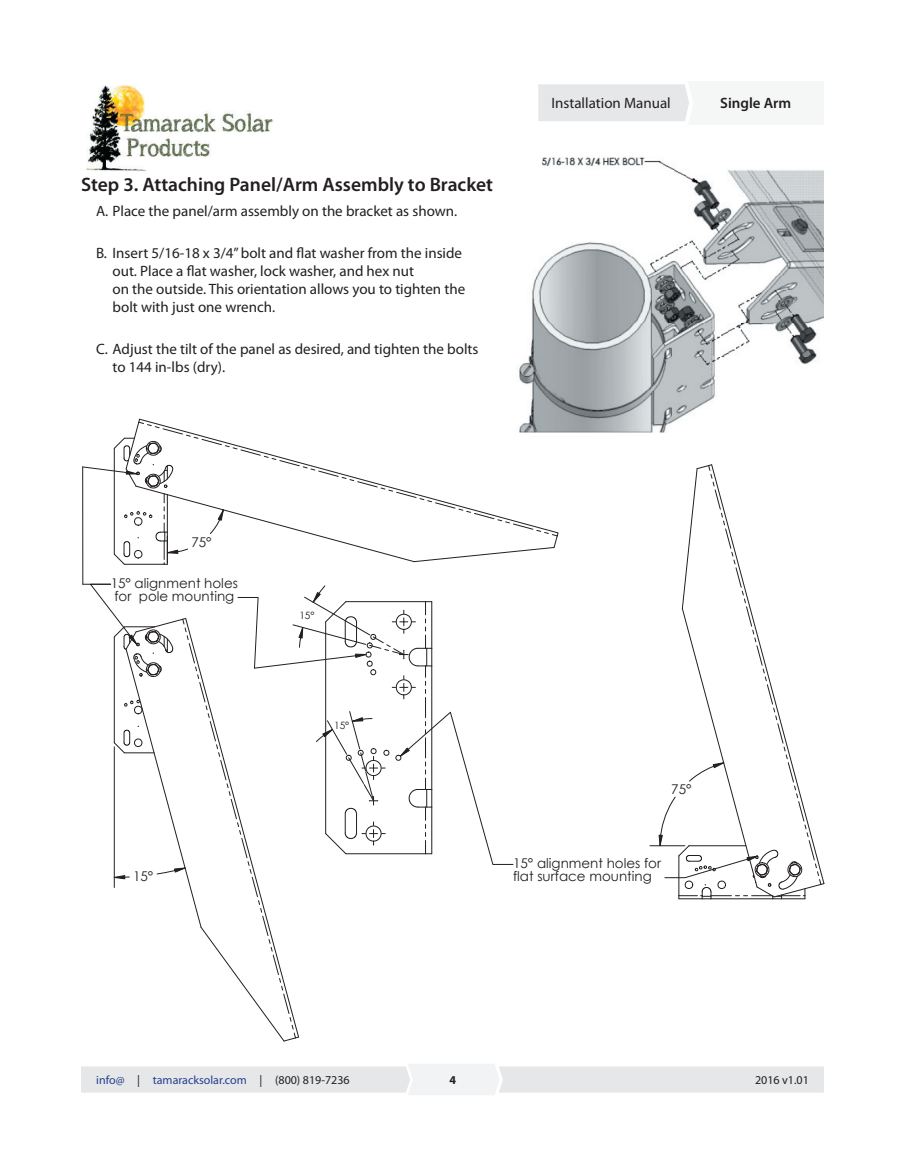
<style>
.page{position:relative;width:905px;height:1175px;background:#fff}
.page>*{position:absolute;margin:0;border:0;box-sizing:border-box;transform-origin:0 0}
.t1{font:600 19.5px "Myriad Pro";color:#231f20}
.t2{font:15px/18px "Myriad Pro";color:#231f20}
.t3{font:600 15px "Myriad Pro";color:#231f20}
.t4{font:13.5px/13.2px "Century Gothic";color:#231f20}
.t5{font:12px "Myriad Pro";color:#253f8e}
.t6{font:12px "Myriad Pro";color:#231f20}
.t7{font:700 12px "Myriad Pro";color:#231f20}
.t8{font:10.05px "Century Gothic";color:#231f20}
.s1{color:#231f20}
</style>
<div class="page">
<svg style="left:81px;top:1064px;width:742px;height:31px"></svg>
<div style="left:538px;top:84px;width:151px;height:37px;background:#e6e7e9"></div>
<img style="left:519px;top:157px;width:305px;height:275px">
<hr style="left:650px;top:845px;width:35px;height:1px;background:#231f20">
<hr style="left:82px;top:467px;width:1px;height:117px;background:#231f20">
<svg style="left:658px;top:464px;width:166px;height:435px"></svg>
<svg style="left:82px;top:418px;width:476px;height:147px"></svg>
<svg style="left:83px;top:583px;width:430px;height:459px"></svg>
<img style="left:86px;top:85px;width:187px;height:86px">
<h1 class="t1" style="left:81px;top:172px;width:413px">Step 3. Attaching Panel/Arm Assembly to Bracket</h1>
<p class="t2" style="left:96px;top:201px;width:363px">A. Place the panel/arm assembly on the bracket as shown.</p>
<p class="t2" style="left:112px;top:244px;width:354px;text-indent:-16px">B. Insert 5/16-18 x 3/4” bolt and flat washer from the inside out. Place a flat washer, lock washer, and hex nut<br>on the outside. This orientation allows you to tighten the bolt with just one wrench.</p>
<p class="t2" style="left:112px;top:339px;width:367px;text-indent:-16px">C. Adjust the tilt of the panel as desired, and tighten the bolts to 144 in-lbs (dry).</p>
<p class="t2" style="left:551px;top:94px;width:121px">Installation Manual</p>
<p class="t3" style="left:720px;top:94px;width:73px">Single Arm</p>
<p class="t4" style="left:191px;top:535px;width:22px">75°</p>
<p class="t4" style="left:111px;top:576px;width:129px">15° alignment holes</p>
<p class="t4" style="left:114px;top:589px;width:121px">for pole mounting</p>
<p class="t4" style="left:133px;top:869px;width:22px">15°</p>
<p class="t8" style="left:299px;top:608px;width:17px">15°</p>
<p class="t8" style="left:334px;top:718px;width:17px">15°</p>
<p class="t4" style="left:671px;top:782px;width:22px">75°</p>
<p class="t4" style="left:513px;top:856px;width:149px">15° alignment holes for flat surface mounting</p>
<p class="t5" style="left:96px;top:1072px;width:255px">info@ <span class="s1">|</span> tamaracksolar.com <span class="s1">| (800) 819-7236</span></p>
<p class="t7" style="left:449px;top:1072px;width:8px">4</p>
<p class="t6" style="left:755px;top:1072px;width:55px">2016 v1.01</p>
</div>
